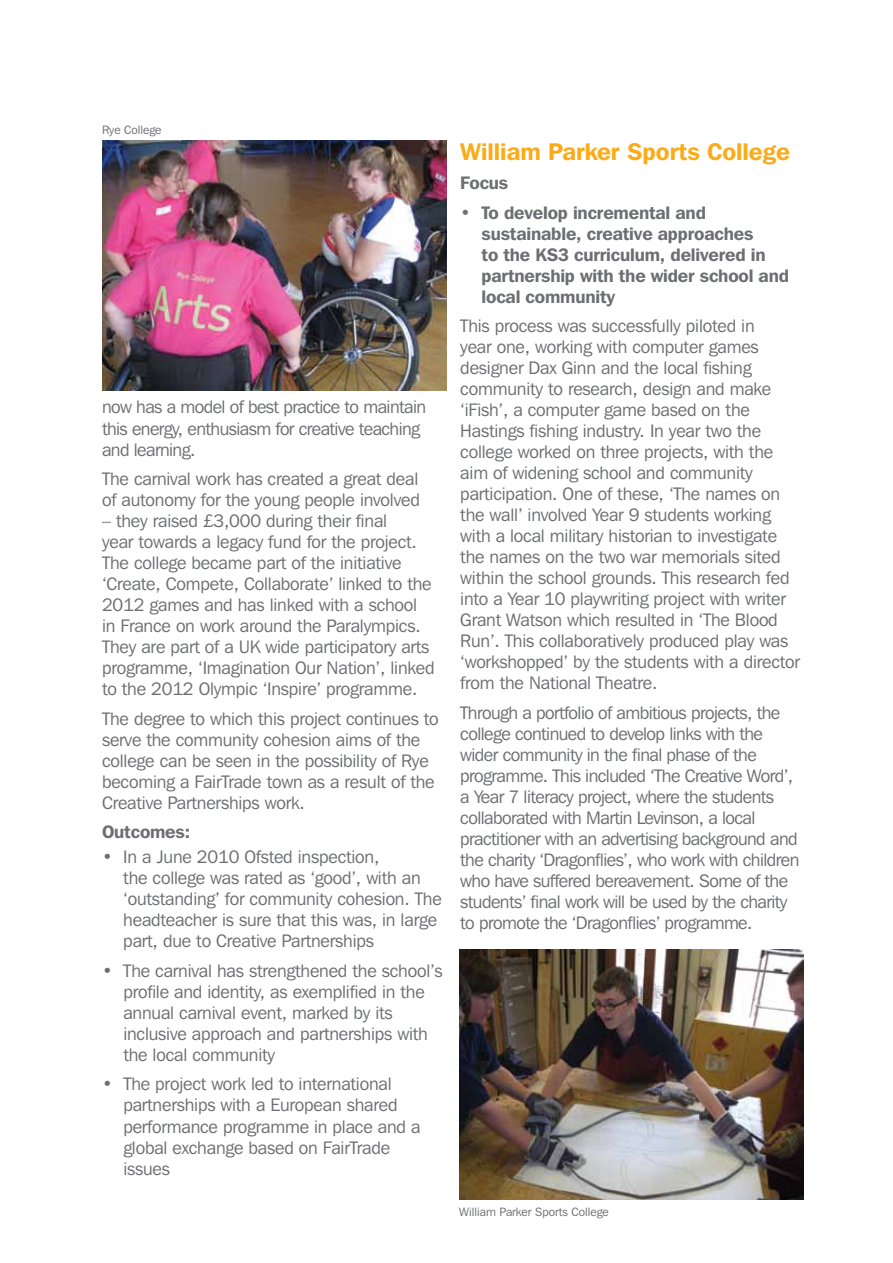
<style>
.page{position:relative;width:893px;height:1263px;background:#fff}
.page>*{position:absolute;margin:0;border:0;box-sizing:border-box;transform-origin:0 0}
.t1{font:600 24px "Franklin Gothic IT Cby BT";color:#fbab18}
.t2{font:18px/21px "Franklin Gothic IT Cby BT";letter-spacing:-.01em;color:#6d6e71}
.t3{font:18px/21px "Franklin Gothic IT Cby BT";letter-spacing:-.03em;color:#6d6e71}
.t4{font:600 18px/21px "Franklin Gothic IT Cby BT";letter-spacing:-.01em;color:#6d6e71}
.t5{font:12px "Franklin Gothic IT Cby BT";color:#6d6e71}
</style>
<div class="page">
<img style="left:459px;top:950px;width:345px;height:249px">
<img style="left:102px;top:140px;width:344px;height:250px">
<p class="t5" style="left:102px;top:122px;width:61px">Rye College</p>
<p class="t3" style="left:102px;top:396px;width:326px">now has a model of best practice to maintain this energy, enthusiasm for creative teaching and learning.</p>
<p class="t2" style="left:102px;top:468px;width:319px">The carnival work has created a great deal of autonomy for the young people involved</p>
<p class="t2" style="left:102px;top:510px;width:334px">– they raised £3,000 during their final<br>year towards a legacy fund for the project.<br>The college became part of the initiative ‘Create, Compete, Collaborate’ linked to the 2012 games and has linked with a school in France on work around the Paralympics.<br>They are part of a UK wide participatory arts programme, ‘Imagination Our Nation’, linked to the 2012 Olympic ‘Inspire’ programme.</p>
<p class="t2" style="left:102px;top:707px;width:338px">The degree to which this project continues to serve the community cohesion aims of the college can be seen in the possibility of Rye becoming a FairTrade town as a result of the Creative Partnerships work.</p>
<p class="t4" style="left:102px;top:821px;width:90px">Outcomes:</p>
<p class="t2" style="left:123px;top:846px;width:320px;text-indent:-21px">• In a June 2010 Ofsted inspection,<br>the college was rated as ‘good’, with an ‘outstanding’ for community cohesion. The headteacher is sure that this was, in large part, due to Creative Partnerships</p>
<p class="t2" style="left:123px;top:960px;width:321px;text-indent:-21px">• The carnival has strengthened the school’s profile and identity, as exemplified in the annual carnival event, marked by its inclusive approach and partnerships with the local community</p>
<p class="t2" style="left:123px;top:1073px;width:299px;text-indent:-21px">• The project work led to international partnerships with a European shared performance programme in place and a global exchange based on FairTrade issues</p>
<h1 class="t1" style="left:460px;top:136px;width:331px">William Parker Sports College</h1>
<p class="t4" style="left:460px;top:172px;width:50px">Focus</p>
<p class="t4" style="left:482px;top:201px;width:309px;text-indent:-21px">• To develop incremental and sustainable, creative approaches<br>to the KS3 curriculum, delivered in partnership with the wider school and local community</p>
<p class="t2" style="left:460px;top:315px;width:341px">This process was successfully piloted in<br>year one, working with computer games designer Dax Ginn and the local fishing community to research, design and make ‘iFish’, a computer game based on the Hastings fishing industry. In year two the college worked on three projects, with the aim of widening school and community participation. One of these, ‘The names on the wall’ involved Year 9 students working with a local military historian to investigate the names on the two war memorials sited within the school grounds. This research fed into a Year 10 playwriting project with writer Grant Watson which resulted in ‘The Blood Run’. This collaboratively produced play was ‘workshopped’ by the students with a director from the National Theatre.</p>
<p class="t3" style="left:460px;top:702px;width:341px">Through a portfolio of ambitious projects, the college continued to develop links with the wider community in the final phase of the programme. This included ‘The Creative Word’, a Year 7 literacy project, where the students collaborated with Martin Levinson, a local practitioner with an advertising background and the charity ‘Dragonflies’, who work with children who have suffered bereavement. Some of the students’ final work will be used by the charity to promote the ‘Dragonflies’ programme.</p>
<p class="t5" style="left:459px;top:1204px;width:151px">William Parker Sports College</p>
</div>
